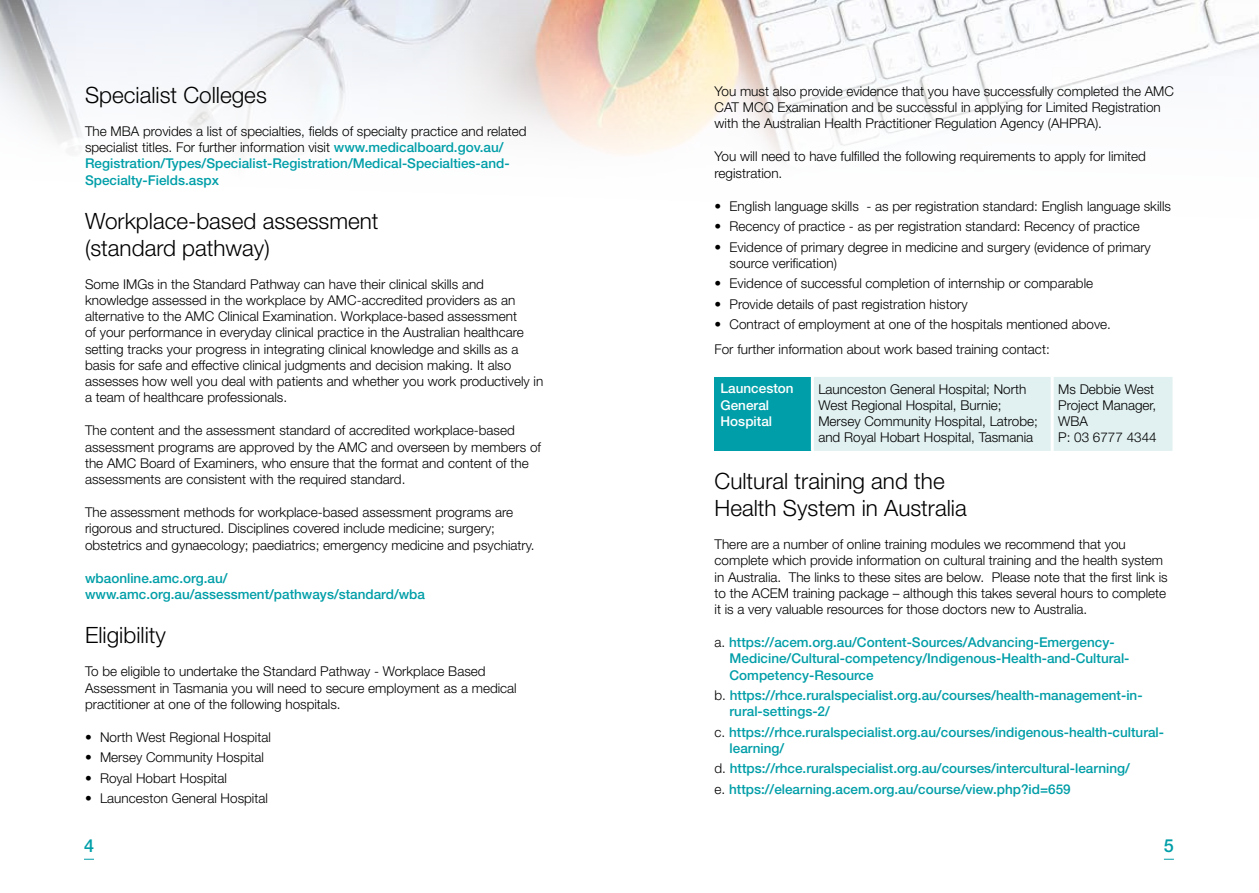
<style>
.page{position:relative;width:1259px;height:893px;background:#fff}
.page>*{position:absolute;margin:0;border:0;box-sizing:border-box;transform-origin:0 0}
.t1{font:300 22.5px/27px "Helvetica Neue";color:#000}
.t2{font:500 18px "Helvetica Neue";color:#009ea8}
.t3{font:300 13.5px/16.2px "Helvetica Neue";color:#000}
.t4{font:500 13.5px/16.2px "Helvetica Neue";color:#009ea8}
.t5{font:500 13.5px/16.2px "Helvetica Neue";color:#fff}
.s1{font-weight:300;color:#000}
</style>
<div class="page">
<img style="left:0;top:0;width:1259px;height:160px">
<div style="left:714px;top:377px;width:98px;height:74px;background:#009ea8"></div>
<div style="left:814px;top:377px;width:358px;height:74px;background:#e1f0f0"></div>
<hr style="left:1050px;top:377px;width:3px;height:74px;background:#fff">
<hr style="left:811px;top:377px;width:3px;height:74px;background:#fff">
<h1 class="t1" style="left:85px;top:81px;width:183px">Specialist Colleges</h1>
<p class="t4" style="left:85px;top:123px;width:443px"><span class="s1">The MBA provides a list of specialties, fields of specialty practice and related specialist titles. For further information visit</span> www.medicalboard.gov.au/ Registration/Types/Specialist-Registration/Medical-Specialties-and-Specialty-Fields.aspx</p>
<h1 class="t1" style="left:85px;top:207px;width:295px">Workplace-based assessment (standard pathway)</h1>
<p class="t3" style="left:85px;top:276px;width:460px">Some IMGs in the Standard Pathway can have their clinical skills and knowledge assessed in the workplace by AMC-accredited providers as an alternative to the AMC Clinical Examination. Workplace-based assessment<br>of your performance in everyday clinical practice in the Australian healthcare setting tracks your progress in integrating clinical knowledge and skills as a basis for safe and effective clinical judgments and decision making. It also assesses how well you deal with patients and whether you work productively in a team of healthcare professionals.</p>
<p class="t3" style="left:85px;top:422px;width:457px">The content and the assessment standard of accredited workplace-based assessment programs are approved by the AMC and overseen by members of the AMC Board of Examiners, who ensure that the format and content of the assessments are consistent with the required standard.</p>
<p class="t3" style="left:85px;top:504px;width:451px">The assessment methods for workplace-based assessment programs are rigorous and structured. Disciplines covered include medicine; surgery; obstetrics and gynaecology; paediatrics; emergency medicine and psychiatry.</p>
<p class="t4" style="left:85px;top:570px;width:341px">wbaonline.amc.org.au/ www.amc.org.au/assessment/pathways/standard/wba</p>
<h1 class="t1" style="left:85px;top:621px;width:82px">Eligibility</h1>
<p class="t3" style="left:85px;top:663px;width:433px">To be eligible to undertake the Standard Pathway - Workplace Based<br>Assessment in Tasmania you will need to secure employment as a medical practitioner at one of the following hospitals.</p>
<p class="t3" style="left:85px;top:729px;width:187px">• North West Regional Hospital</p>
<p class="t3" style="left:85px;top:749px;width:180px">• Mersey Community Hospital</p>
<p class="t3" style="left:85px;top:770px;width:144px">• Royal Hobart Hospital</p>
<p class="t3" style="left:85px;top:790px;width:184px">• Launceston General Hospital</p>
<p class="t3" style="left:714px;top:82px;width:461px">You must also provide evidence that you have successfully completed the AMC<br>CAT MCQ Examination and be successful in applying for Limited Registration with the Australian Health Practitioner Regulation Agency (AHPRA).</p>
<p class="t3" style="left:714px;top:148px;width:433px">You will need to have fulfilled the following requirements to apply for limited registration.</p>
<p class="t3" style="left:714px;top:198px;width:458px">• English language skills - as per registration standard: English language skills</p>
<p class="t3" style="left:714px;top:218px;width:427px">• Recency of practice - as per registration standard: Recency of practice</p>
<p class="t3" style="left:729px;top:238px;width:423px;text-indent:-15px">• Evidence of primary degree in medicine and surgery (evidence of primary source verification)</p>
<p class="t3" style="left:714px;top:275px;width:380px">• Evidence of successful completion of internship or comparable</p>
<p class="t3" style="left:714px;top:296px;width:255px">• Provide details of past registration history</p>
<p class="t3" style="left:714px;top:312px;width:398px;line-height:24.8px">• Contract of employment at one of the hospitals mentioned above.<br>For further information about work based training contact:</p>
<p class="t5" style="left:720px;top:380px;width:75px">Launceston<br>General<br>Hospital</p>
<p class="t3" style="left:818px;top:380px;width:221px">Launceston General Hospital; North West Regional Hospital, Burnie; Mersey Community Hospital, Latrobe; and Royal Hobart Hospital, Tasmania</p>
<p class="t3" style="left:1058px;top:380px;width:100px">Ms Debbie West<br>Project Manager,<br>WBA<br>P: 03 6777 4344</p>
<h1 class="t1" style="left:714px;top:467px;width:254px">Cultural training and the<br>Health System in Australia</h1>
<p class="t3" style="left:714px;top:536px;width:455px">There are a number of online training modules we recommend that you complete which provide information on cultural training and the health system in Australia. The links to these sites are below. Please note that the first link is to the ACEM training package – although this takes several hours to complete it is a very valuable resources for those doctors new to Australia.</p>
<p class="t4" style="left:729px;top:634px;width:401px;text-indent:-15px"><span class="s1">a.</span> https://acem.org.au/Content-Sources/Advancing-Emergency-<br>Medicine/Cultural-competency/Indigenous-Health-and-Cultural-<br>Competency-Resource</p>
<p class="t4" style="left:729px;top:687px;width:414px;text-indent:-15px"><span class="s1">b.</span> https://rhce.ruralspecialist.org.au/courses/health-management-in&shy;rural-settings-2/</p>
<p class="t4" style="left:729px;top:724px;width:436px;text-indent:-15px"><span class="s1">c.</span> https://rhce.ruralspecialist.org.au/courses/indigenous-health-cultural&shy;learning/</p>
<p class="t4" style="left:714px;top:758px;width:417px;line-height:20.4px"><span class="s1">d.</span> https://rhce.ruralspecialist.org.au/courses/intercultural-learning/ <span class="s1">e.</span> https://elearning.acem.org.au/course/view.php?id=659</p>
<h2 class="t2" style="left:84px;top:835px;width:12px">4</h2>
<h2 class="t2" style="left:1164px;top:835px;width:12px">5</h2>
</div>
